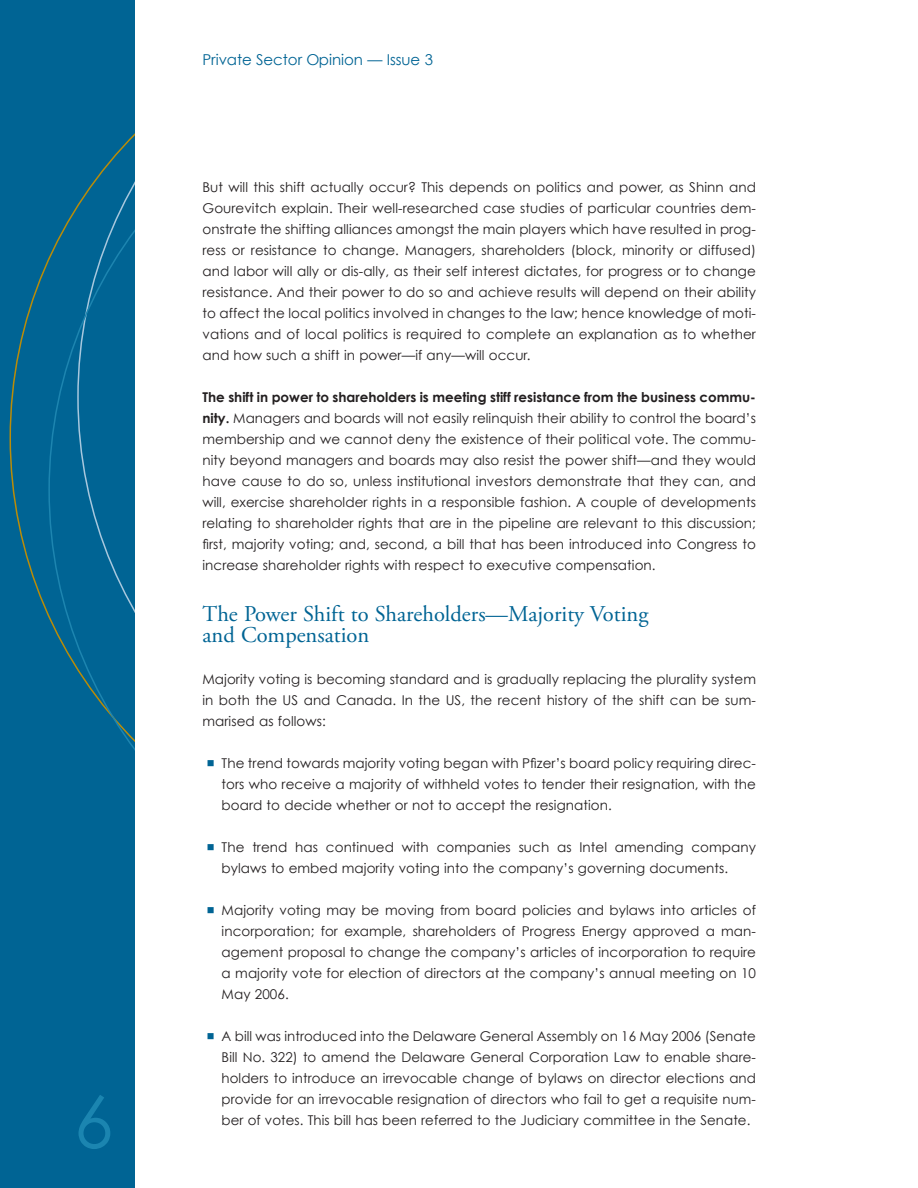
<style>
.page{position:relative;width:918px;height:1188px;background:#fff}
.page>*{position:absolute;margin:0;border:0;box-sizing:border-box;transform-origin:0 0}
.t1{font:72px "Century Gothic";color:#1b85b0}
.t2{font:22.5px/21px "Adobe Garamond Pro";color:#006494}
.t3{font:15px "Century Gothic";letter-spacing:-.005em;color:#006494}
.t4{font:13.5px/21px "Century Gothic";letter-spacing:.005em;color:#231f20;text-align:justify}
.s1{font-weight:700}
.s2{color:#006494}
</style>
<div class="page">
<div style="left:0;top:0;width:135px;height:1188px;background:#006494"></div>
<svg style="left:10px;top:259px;width:38px;height:357px"></svg>
<svg style="left:48px;top:133px;width:87px;height:617px"></svg>
<h1 class="t1" style="left:74px;top:1078px;width:41px">6</h1>
<p class="t3" style="left:202px;top:51px;width:232px">Private Sector Opinion — Issue 3</p>
<p class="t4" style="left:202px;top:176px;width:555px">But will this shift actually occur? This depends on politics and power, as Shinn and Gourevitch explain. Their well-researched case studies of particular countries dem&shy;onstrate the shifting alliances amongst the main players which have resulted in prog&shy;ress or resistance to change. Managers, shareholders (block, minority or diffused) and labor will ally or dis-ally, as their self interest dictates, for progress or to change resistance. And their power to do so and achieve results will depend on their ability to affect the local politics involved in changes to the law; hence knowledge of moti&shy;vations and of local politics is required to complete an explanation as to whether and how such a shift in power—if any—will occur.</p>
<p class="t4" style="left:202px;top:386px;width:555px"><span class="s1">The shift in power to shareholders is meeting stiff resistance from the business commu&shy;nity.</span> Managers and boards will not easily relinquish their ability to control the board’s membership and we cannot deny the existence of their political vote. The commu&shy;nity beyond managers and boards may also resist the power shift—and they would have cause to do so, unless institutional investors demonstrate that they can, and will, exercise shareholder rights in a responsible fashion. A couple of developments relating to shareholder rights that are in the pipeline are relevant to this discussion; first, majority voting; and, second, a bill that has been introduced into Congress to increase shareholder rights with respect to executive compensation.</p>
<h2 class="t2" style="left:202px;top:604px;width:447px">The Power Shift to Shareholders—Majority Voting and Compensation</h2>
<p class="t4" style="left:202px;top:668px;width:555px">Majority voting is becoming standard and is gradually replacing the plurality system in both the US and Canada. In the US, the recent history of the shift can be sum&shy;marised as follows:</p>
<p class="t4" style="left:222px;top:752px;width:536px;text-indent:-15px"><span class="s2">■</span> The trend towards majority voting began with Pfizer’s board policy requiring direc&shy;tors who receive a majority of withheld votes to tender their resignation, with the board to decide whether or not to accept the resignation.</p>
<p class="t4" style="left:222px;top:836px;width:536px;text-indent:-15px"><span class="s2">■</span> The trend has continued with companies such as Intel amending company bylaws to embed majority voting into the company’s governing documents.</p>
<p class="t4" style="left:222px;top:899px;width:536px;text-indent:-15px"><span class="s2">■</span> Majority voting may be moving from board policies and bylaws into articles of incorporation; for example, shareholders of Progress Energy approved a man&shy;agement proposal to change the company’s articles of incorporation to require a majority vote for election of directors at the company’s annual meeting on 10<br>May 2006.</p>
<p class="t4" style="left:222px;top:1025px;width:536px;text-indent:-15px"><span class="s2">■</span> A bill was introduced into the Delaware General Assembly on 16 May 2006 (Senate Bill No. 322) to amend the Delaware General Corporation Law to enable share&shy;holders to introduce an irrevocable change of bylaws on director elections and provide for an irrevocable resignation of directors who fail to get a requisite num&shy;ber of votes. This bill has been referred to the Judiciary committee in the Senate.</p>
</div>
